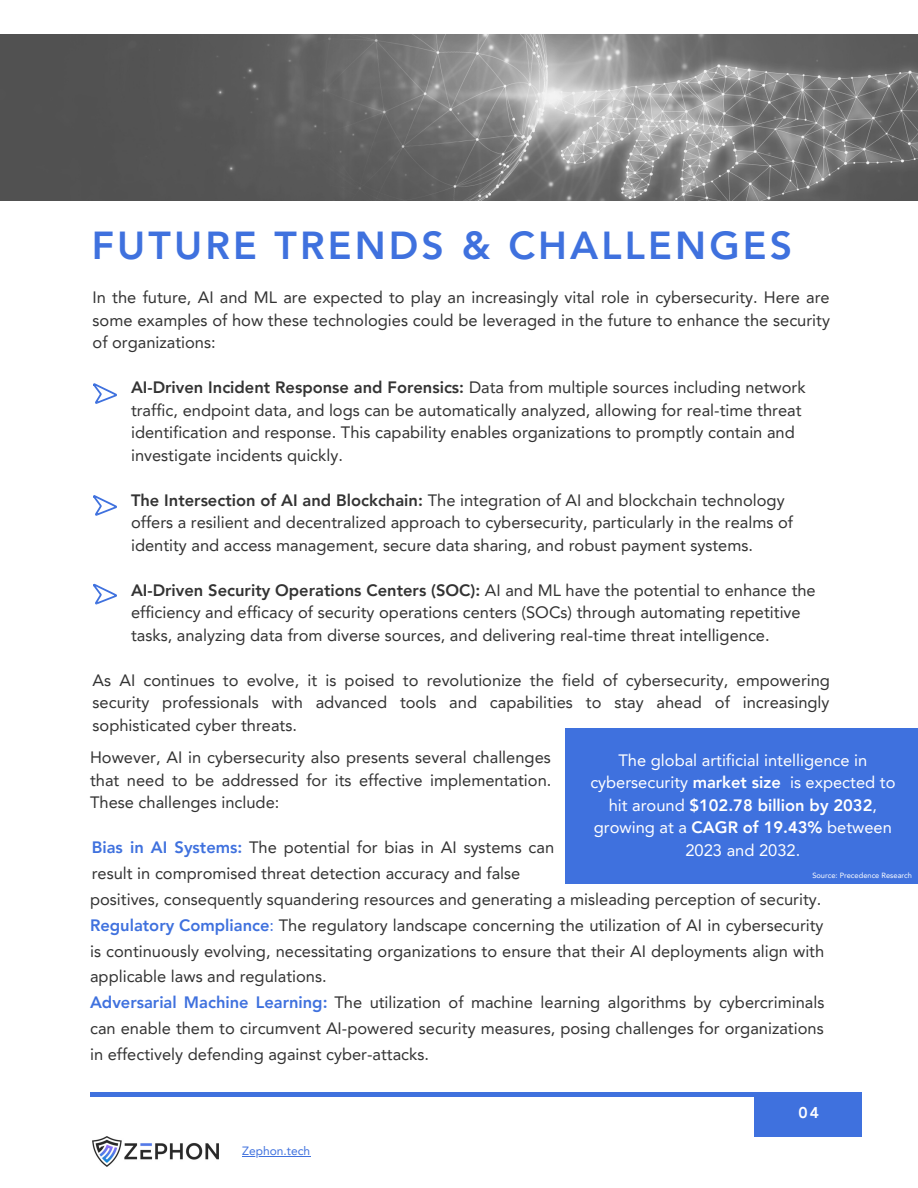
<style>
.page{position:relative;width:918px;height:1188px;background:#fff}
.page>*{position:absolute;margin:0;border:0;box-sizing:border-box;transform-origin:0 0}
.t1{font:800 39px "Avenir LT Pro";letter-spacing:.08em;color:#3f71de}
.t2{font:16.5px/22.5px "Avenir LT Pro";color:#333;text-align:justify}
.t3{font:16.5px/22.5px "Avenir LT Pro";color:#fff;text-align:center}
.t4{font:800 15.6px "Avenir LT Pro";color:#fff}
.t5{font:12px "Avenir LT Pro";color:#3f71de}
.t6{font:7.5px "Avenir LT Pro";color:#fff}
.s1{font-weight:800}
.s2{font-weight:800;color:#3f71de}
.s3{color:#3f71de}
</style>
<div class="page">
<hr style="left:90px;top:1093px;width:772px;height:3px;background:#3f71de">
<div style="left:754px;top:1093px;width:108px;height:44px;background:#3f71de"></div>
<div style="left:565px;top:729px;width:353px;height:155px;background:#3f71de"></div>
<img style="left:0;top:35px;width:918px;height:165px">
<svg style="left:93px;top:383px;width:24px;height:21px"></svg>
<svg style="left:93px;top:495px;width:24px;height:21px"></svg>
<svg style="left:93px;top:583px;width:24px;height:22px"></svg>
<img style="left:93px;top:1137px;width:126px;height:29px">
<hr style="left:242px;top:1156px;width:68px;height:1px;background:#3f71de">
<p class="t1" style="left:92px;top:230px;width:702px">FUTURE TRENDS &amp; CHALLENGES</p>
<p class="t2" style="left:93px;top:288px;width:739px">In the future, AI and ML are expected to play an increasingly vital role in cybersecurity. Here are some examples of how these technologies could be leveraged in the future to enhance the security of organizations:</p>
<p class="t2" style="left:131px;top:378px;width:676px;text-align:left"><span class="s1">AI-Driven Incident Response and Forensics:</span> Data from multiple sources including network traffic, endpoint data, and logs can be automatically analyzed, allowing for real-time threat identification and response. This capability enables organizations to promptly contain and investigate incidents quickly.</p>
<p class="t2" style="left:131px;top:490px;width:663px;text-align:left"><span class="s1">The Intersection of AI and Blockchain:</span> The integration of AI and blockchain technology offers a resilient and decentralized approach to cybersecurity, particularly in the realms of identity and access management, secure data sharing, and robust payment systems.</p>
<p class="t2" style="left:131px;top:580px;width:686px;text-align:left"><span class="s1">AI-Driven Security Operations Centers (SOC):</span> AI and ML have the potential to enhance the efficiency and efficacy of security operations centers (SOCs) through automating repetitive tasks, analyzing data from diverse sources, and delivering real-time threat intelligence.</p>
<p class="t2" style="left:93px;top:670px;width:739px">As AI continues to evolve, it is poised to revolutionize the field of cybersecurity, empowering security professionals with advanced tools and capabilities to stay ahead of increasingly sophisticated cyber threats.</p>
<p class="t2" style="left:90px;top:748px;width:463px">However, AI in cybersecurity also presents several challenges that need to be addressed for its effective implementation.<br>These challenges include:</p>
<p class="t2" style="left:92px;top:836px;width:464px;line-height:25.8px"><span class="s2">Bias in AI Systems:</span> The potential for bias in AI systems can result in compromised threat detection accuracy and false</p>
<p class="t2" style="left:90px;top:889px;width:733px">positives, consequently squandering resources and generating a misleading perception of security.</p>
<p class="t2" style="left:90px;top:914px;width:736px;line-height:25.8px"><span class="s2">Regulatory Compliance</span><span class="s3">:</span> The regulatory landscape concerning the utilization of AI in cybersecurity is continuously evolving, necessitating organizations to ensure that their AI deployments align with applicable laws and regulations.</p>
<p class="t2" style="left:90px;top:991px;width:736px;line-height:25.8px"><span class="s2">Adversarial Machine Learning:</span> The utilization of machine learning algorithms by cybercriminals can enable them to circumvent AI-powered security measures, posing challenges for organizations in effectively defending against cyber-attacks.</p>
<p class="t3" style="left:590px;top:750px;width:307px">The global artificial intelligence in cybersecurity <span class="s1">market size</span> is expected to hit around <span class="s1">$102.78 billion by 2032</span>, growing at a <span class="s1">CAGR of 19.43%</span> between<br>2023 and 2032.</p>
<p class="t6" style="left:812px;top:872px;width:101px">Source: Precedence Research</p>
<p class="t5" style="left:242px;top:1146px;width:70px">Zephon.tech</p>
<p class="t4" style="left:798px;top:1106px;width:22px">04</p>
</div>
